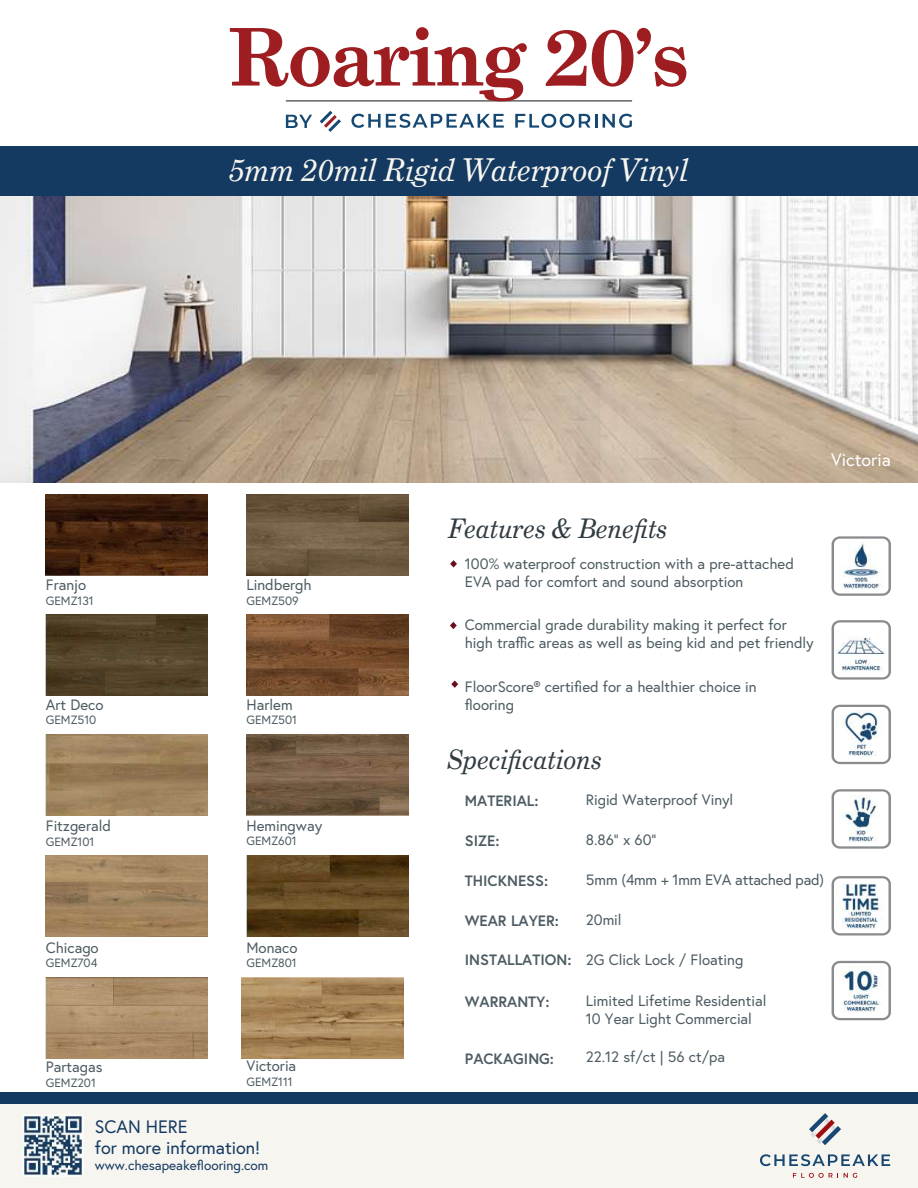
<style>
.page{position:relative;width:918px;height:1188px;background:#fff}
.page>*{position:absolute;margin:0;border:0;box-sizing:border-box;transform-origin:0 0}
.t1{font:700 79.65px "Grad";color:#9e1d21}
.t2{font:italic 31.5px "Grad";color:#f8f6f0}
.t3{font:italic 27px "Grad";color:#303b41}
.t4{font:18px/21.6px "Europa";color:#153a62}
.t5{font:18px "Europa";color:#fff}
.t6{font:15px/18px "Europa";color:#4d5c63}
.t7{font:700 15px "Europa";color:#4d5c63}
.t8{font:13.5px "Europa";color:#153a62}
.t9{font:12px "Europa";color:#4d5c63}
.s1{font-weight:700}
</style>
<div class="page">
<img style="left:0;top:196px;width:918px;height:287px">
<div style="left:0;top:1102px;width:918px;height:86px;background:#f7f5f0"></div>
<div style="left:0;top:146px;width:918px;height:50px;background:#153a62"></div>
<svg style="left:286px;top:115px;width:26px;height:13px"></svg>
<svg style="left:328px;top:119px;width:13px;height:13px"></svg>
<svg style="left:320px;top:111px;width:12px;height:12px"></svg>
<svg style="left:324px;top:115px;width:13px;height:13px"></svg>
<svg style="left:351px;top:114px;width:153px;height:14px"></svg>
<svg style="left:515px;top:114px;width:82px;height:14px"></svg>
<svg style="left:603px;top:114px;width:29px;height:14px"></svg>
<hr style="left:286px;top:100px;width:346px;height:2px;background:#6e7071">
<svg style="left:450px;top:560px;width:7px;height:8px"></svg>
<svg style="left:450px;top:622px;width:7px;height:7px"></svg>
<svg style="left:451px;top:681px;width:7px;height:7px"></svg>
<svg style="left:760px;top:1154px;width:130px;height:12px"></svg>
<img style="left:817px;top:1139px;width:5px;height:5px">
<svg style="left:822px;top:1126px;width:19px;height:19px"></svg>
<svg style="left:809px;top:1113px;width:19px;height:19px"></svg>
<img style="left:810px;top:1118px;width:18px;height:19px">
<svg style="left:816px;top:1120px;width:19px;height:19px"></svg>
<svg style="left:793px;top:1173px;width:45px;height:5px"></svg>
<svg style="left:844px;top:1173px;width:13px;height:5px"></svg>
<div style="left:0;top:1092px;width:918px;height:12px;background:#153a62"></div>
<svg style="left:832px;top:536px;width:59px;height:60px"></svg>
<svg style="left:832px;top:620px;width:59px;height:60px"></svg>
<svg style="left:832px;top:705px;width:59px;height:59px"></svg>
<svg style="left:832px;top:789px;width:59px;height:60px"></svg>
<svg style="left:832px;top:876px;width:59px;height:60px"></svg>
<svg style="left:832px;top:961px;width:59px;height:59px"></svg>
<img style="left:836px;top:543px;width:49px;height:48px">
<img style="left:836px;top:625px;width:49px;height:49px">
<img style="left:836px;top:710px;width:49px;height:49px">
<img style="left:836px;top:796px;width:49px;height:48px">
<img style="left:22px;top:1115px;width:62px;height:61px">
<img style="left:836px;top:883px;width:49px;height:49px">
<img style="left:836px;top:966px;width:49px;height:49px">
<img style="left:46px;top:494px;width:162px;height:81px">
<img style="left:247px;top:494px;width:162px;height:81px">
<img style="left:46px;top:615px;width:162px;height:81px">
<img style="left:247px;top:615px;width:162px;height:81px">
<img style="left:46px;top:735px;width:162px;height:81px">
<img style="left:247px;top:735px;width:162px;height:81px">
<img style="left:46px;top:856px;width:162px;height:81px">
<img style="left:247px;top:856px;width:162px;height:81px">
<img style="left:241px;top:977px;width:162px;height:81px">
<img style="left:46px;top:977px;width:162px;height:81px">
<h1 class="t1" style="left:229px;top:7px;width:461px">Roaring 20’s</h1>
<h2 class="t2" style="left:230px;top:150px;width:460px">5mm 20mil Rigid Waterproof Vinyl</h2>
<p class="t6" style="left:46px;top:576px;width:42px">Franjo</p>
<p class="t9" style="left:46px;top:593px;width:49px">GEMZ131</p>
<p class="t6" style="left:247px;top:576px;width:67px">Lindbergh</p>
<p class="t9" style="left:247px;top:593px;width:54px">GEMZ509</p>
<p class="t6" style="left:46px;top:696px;width:59px">Art Deco</p>
<p class="t9" style="left:46px;top:713px;width:52px">GEMZ510</p>
<p class="t6" style="left:247px;top:695px;width:48px">Harlem</p>
<p class="t9" style="left:247px;top:712px;width:52px">GEMZ501</p>
<p class="t6" style="left:46px;top:817px;width:67px">Fitzgerald</p>
<p class="t9" style="left:46px;top:834px;width:50px">GEMZ101</p>
<p class="t6" style="left:247px;top:816px;width:77px">Hemingway</p>
<p class="t9" style="left:247px;top:833px;width:52px">GEMZ601</p>
<p class="t6" style="left:46px;top:938px;width:54px">Chicago</p>
<p class="t9" style="left:46px;top:955px;width:53px">GEMZ704</p>
<p class="t6" style="left:247px;top:938px;width:53px">Monaco</p>
<p class="t9" style="left:247px;top:955px;width:52px">GEMZ801</p>
<p class="t6" style="left:46px;top:1058px;width:58px">Partagas</p>
<p class="t9" style="left:46px;top:1075px;width:52px">GEMZ201</p>
<p class="t6" style="left:247px;top:1057px;width:51px">Victoria</p>
<p class="t9" style="left:247px;top:1074px;width:48px">GEMZ111</p>
<p class="t4" style="left:95px;top:1115px;width:167px">SCAN HERE<br>for more information!</p>
<p class="t8" style="left:95px;top:1157px;width:175px">www.chesapeakeflooring.com</p>
<p class="t5" style="left:831px;top:448px;width:61px">Victoria</p>
<h3 class="t3" style="left:448px;top:511px;width:221px">Features &amp; Benefits</h3>
<p class="t6" style="left:465px;top:554px;width:331px">100% waterproof construction with a pre-attached<br>EVA pad for comfort and sound absorption</p>
<p class="t6" style="left:465px;top:616px;width:350px">Commercial grade durability making it perfect for high traffic areas as well as being kid and pet friendly</p>
<p class="t6" style="left:465px;top:677px;width:293px">FloorScore® certified for a healthier choice in flooring</p>
<h3 class="t3" style="left:448px;top:743px;width:156px">Specifications</h3>
<p class="t7" style="left:465px;top:791px;width:75px">MATERIAL:</p>
<p class="t6" style="left:586px;top:790px;width:149px">Rigid Waterproof Vinyl</p>
<p class="t7" style="left:465px;top:831px;width:36px">SIZE:</p>
<p class="t6" style="left:586px;top:830px;width:72px">8.86” x 60”</p>
<p class="t7" style="left:465px;top:870px;width:85px">THICKNESS:</p>
<p class="t6" style="left:586px;top:870px;width:240px">5mm (4mm + 1mm EVA attached pad)</p>
<p class="t7" style="left:465px;top:910px;width:96px">WEAR LAYER:</p>
<p class="t6" style="left:586px;top:911px;width:37px">20mil</p>
<p class="t6" style="left:465px;top:951px;width:280px"><span class="s1">INSTALLATION:</span> 2G Click Lock / Floating</p>
<p class="t7" style="left:465px;top:992px;width:86px">WARRANTY:</p>
<p class="t6" style="left:586px;top:991px;width:182px">Limited Lifetime Residential<br>10 Year Light Commercial</p>
<p class="t7" style="left:465px;top:1048px;width:91px">PACKAGING:</p>
<p class="t6" style="left:586px;top:1048px;width:141px">22.12 sf/ct | 56 ct/pa</p>
</div>
